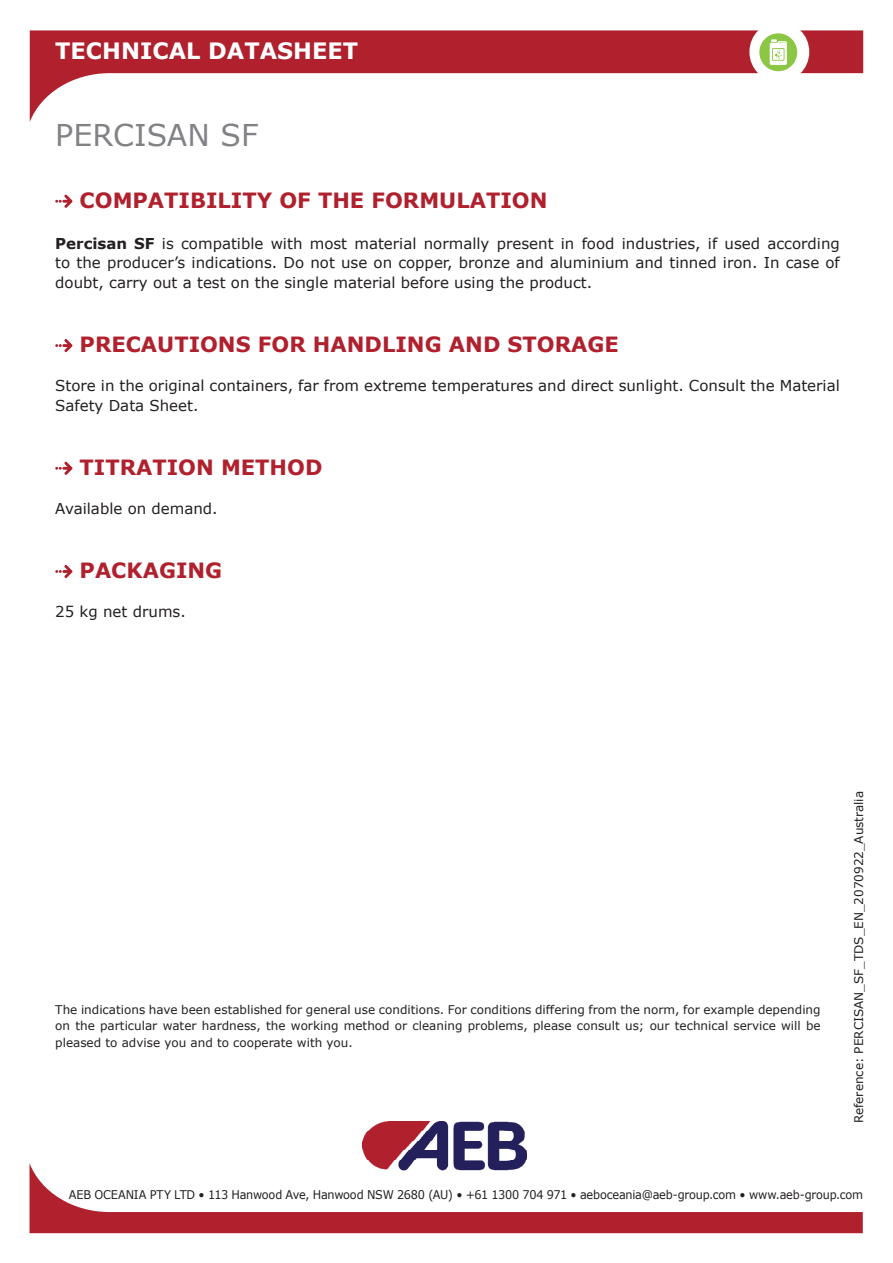
<style>
.page{position:relative;width:893px;height:1263px;background:#fff}
.page>*{position:absolute;margin:0;border:0;box-sizing:border-box;transform-origin:0 0}
.t1{font:30px "Verdana";color:#808285}
.t2{font:700 22.5px "Verdana";color:#fff}
.t3{font:700 21px "Verdana";color:#b0202d}
.t4{font:15px/19.5px "Verdana";color:#231f20;text-align:justify}
.t5{font:12px/16.5px "Verdana";color:#231f20;text-align:justify}
.t6{font:12px "Verdana";letter-spacing:-.02em;color:#231f20;scale:.94 1}
.s1{font-weight:700}
</style>
<div class="page">
<svg style="left:30px;top:30px;width:833px;height:91px"></svg>
<div style="left:749px;top:22px;width:60px;height:60px;background:#fff;border-radius:30px"></div>
<div style="left:759px;top:33px;width:38px;height:38px;background:#8bc644;border-radius:50%"></div>
<svg style="left:770px;top:39px;width:17px;height:26px"></svg>
<img style="left:362px;top:1121px;width:165px;height:42px">
<svg style="left:30px;top:1163px;width:833px;height:70px"></svg>
<svg style="left:55px;top:195px;width:17px;height:13px"></svg>
<svg style="left:55px;top:339px;width:17px;height:13px"></svg>
<svg style="left:55px;top:462px;width:17px;height:13px"></svg>
<svg style="left:55px;top:565px;width:17px;height:13px"></svg>
<h2 class="t2" style="left:55px;top:35px;width:304px">TECHNICAL DATASHEET</h2>
<h1 class="t1" style="left:55px;top:114px;width:204px">PERCISAN SF</h1>
<h3 class="t3" style="left:80px;top:185px;width:469px">COMPATIBILITY OF THE FORMULATION</h3>
<p class="t4" style="left:55px;top:234px;width:786px"><span class="s1">Percisan SF</span> is compatible with most material normally present in food industries, if used according to the producer’s indications. Do not use on copper, bronze and aluminium and tinned iron. In case of doubt, carry out a test on the single material before using the product.</p>
<h3 class="t3" style="left:80px;top:330px;width:541px">PRECAUTIONS FOR HANDLING AND STORAGE</h3>
<p class="t4" style="left:55px;top:376px;width:786px">Store in the original containers, far from extreme temperatures and direct sunlight. Consult the Material<br>Safety Data Sheet.</p>
<h3 class="t3" style="left:80px;top:452px;width:244px">TITRATION METHOD</h3>
<p class="t4" style="left:55px;top:498px;width:164px">Available on demand.</p>
<h3 class="t3" style="left:80px;top:555px;width:144px">PACKAGING</h3>
<p class="t4" style="left:55px;top:602px;width:132px">25 kg net drums.</p>
<p class="t5" style="left:55px;top:1001px;width:767px">The indications have been established for general use conditions. For conditions differing from the norm, for example depending on the particular water hardness, the working method or cleaning problems, please consult us; our technical service will be pleased to advise you and to cooperate with you.</p>
<p class="t5" style="left:850px;top:1123px;width:334px;rotate:-90deg">Reference: PERCISAN_SF_TDS_EN_2070922_Australia</p>
<p class="t6" style="left:69px;top:1186px;width:847px">AEB OCEANIA PTY LTD • 113 Hanwood Ave, Hanwood NSW 2680 (AU) • +61 1300 704 971 • aeboceania@aeb-group.com • www.aeb-group.com</p>
</div>
